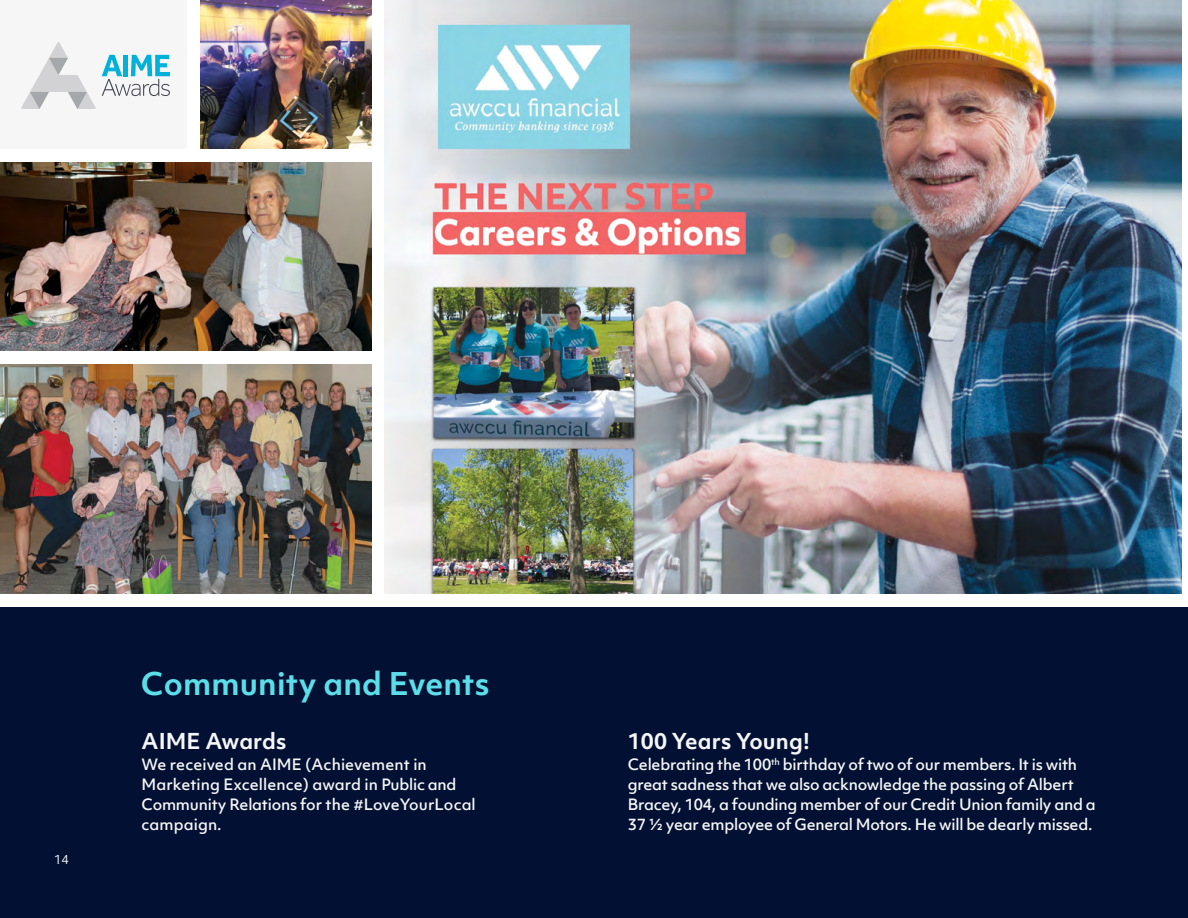
<style>
.page{position:relative;width:1188px;height:918px;background:#fff}
.page>*{position:absolute;margin:0;border:0;box-sizing:border-box;transform-origin:0 0}
.Objektiv_Body_Text{font:700 30px "Objektiv Mk 1";letter-spacing:.005em;color:#5bdee8}
.Body_Text__Left-Alig{font:700 21px "Objektiv Mk 1";letter-spacing:.005em;color:#f6f6f6}
.Body_Text__Left-Alig-2{font:500 15px/20.2px "Objektiv Mk 1";letter-spacing:-.015em;color:#f6f6f6}
.Body_Text__Left-Alig-3{font:500 15px/20.2px "Objektiv Mk 1";letter-spacing:.005em;color:#f6f6f6}
.Page_Header_Footer{font:12px "Objektiv Mk 1";color:#f6f6f6}
</style>
<div class="page">
<div style="left:0;top:608px;width:1188px;height:310px;background:#011033"></div>
<img style="left:200px;top:0;width:171px;height:148px">
<div style="left:0;top:0;width:187px;height:148px;background:#f6f6f6"></div>
<svg style="left:21px;top:42px;width:75px;height:67px"></svg>
<svg style="left:102px;top:55px;width:68px;height:41px"></svg>
<img style="left:0;top:364px;width:371px;height:230px">
<img style="left:0;top:162px;width:371px;height:189px">
<img style="left:385px;top:0;width:796px;height:594px">
<p class="Page_Header_Footer" style="left:54px;top:851px;width:16px">14</p>
<p class="Objektiv_Body_Text" style="left:141px;top:663px;width:350px">Community and Events</p>
<p class="Body_Text__Left-Alig" style="left:142px;top:727px;width:147px">AIME Awards</p>
<p class="Body_Text__Left-Alig-3" style="left:142px;top:754px;width:336px">We received an AIME (Achievement in Marketing Excellence) award in Public and Community Relations for the #LoveYourLocal campaign.</p>
<p class="Body_Text__Left-Alig" style="left:628px;top:727px;width:184px">100 Years Young!</p>
<p class="Body_Text__Left-Alig-2" style="left:628px;top:754px;width:469px">Celebrating the 100<sup>th</sup> birthday of two of our members. It is with great sadness that we also acknowledge the passing of Albert Bracey, 104, a founding member of our Credit Union family and a 37 ½ year employee of General Motors. He will be dearly missed.</p>
</div>
